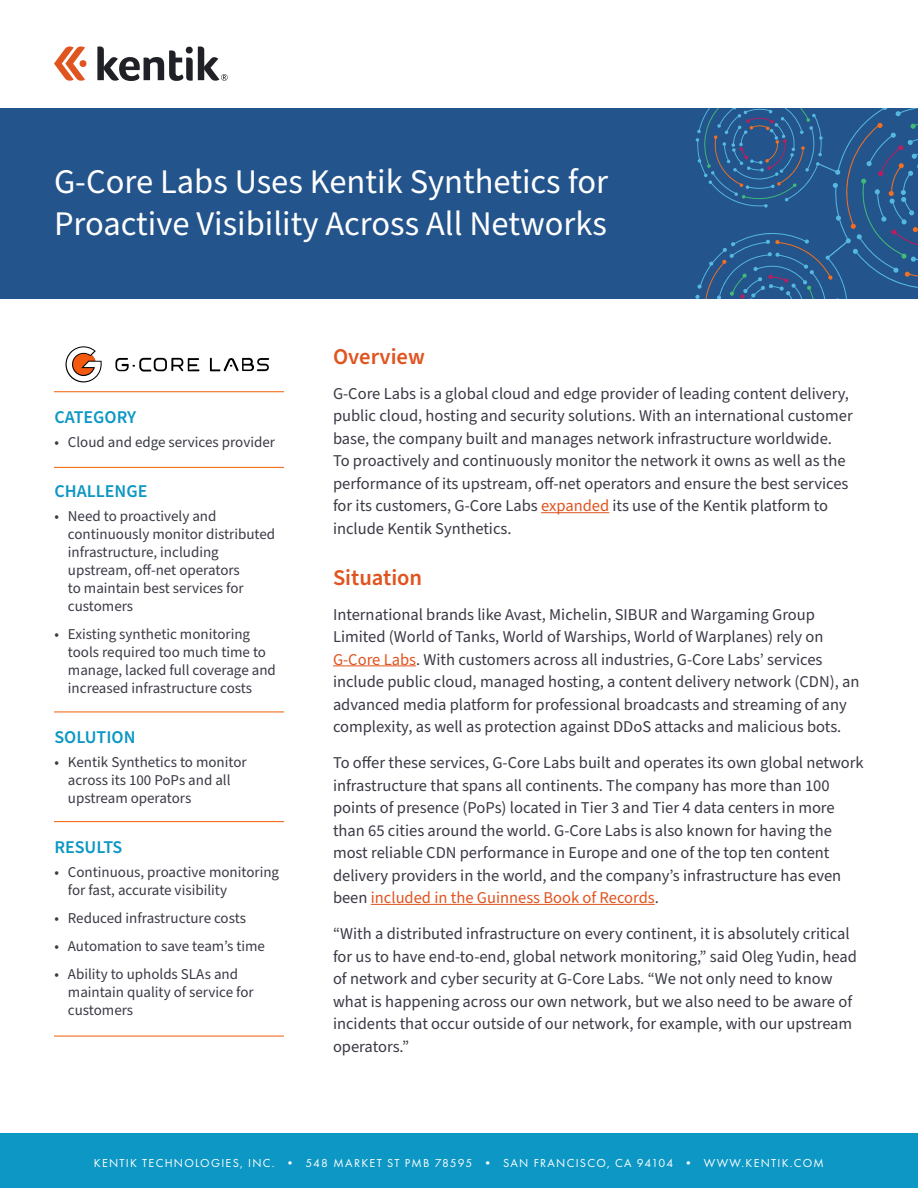
<style>
.page{position:relative;width:918px;height:1188px;background:#fff}
.page>*{position:absolute;margin:0;border:0;box-sizing:border-box;transform-origin:0 0}
.t1{font:34.5px/42px "Source Sans Pro";color:#fff}
.t2{font:600 22.5px "Source Sans Pro";color:#e05420}
.t3{font:600 18px "Source Sans Pro";color:#0d97c4}
.t4{font:16.5px/22.5px "Source Sans Pro";color:#393a45}
.t5{font:15px/18px "Source Sans Pro";color:#393a45}
.t6{font:12px "Futura PT";letter-spacing:.105em;color:#fff}
.s1{color:#e05420}
</style>
<div class="page">
<div style="left:0;top:108px;width:918px;height:191px;background:#23548b"></div>
<div style="left:0;top:1134px;width:918px;height:54px;background:#0d97c4"></div>
<svg style="left:695px;top:108px;width:223px;height:191px"></svg>
<hr style="left:541px;top:512px;width:68px;height:1px;background:#e05420">
<hr style="left:333px;top:665px;width:83px;height:1px;background:#e05420">
<hr style="left:371px;top:904px;width:284px;height:1px;background:#e05420">
<hr style="left:54px;top:391px;width:230px;height:1px;background:#f36f21">
<hr style="left:54px;top:467px;width:230px;height:1px;background:#f36f21">
<hr style="left:54px;top:821px;width:230px;height:1px;background:#f36f21">
<hr style="left:54px;top:711px;width:230px;height:1px;background:#f36f21">
<hr style="left:54px;top:1036px;width:230px;height:1px;background:#f36f21">
<svg style="left:115px;top:357px;width:154px;height:15px"></svg>
<svg style="left:66px;top:346px;width:36px;height:36px"></svg>
<svg style="left:54px;top:47px;width:32px;height:34px"></svg>
<svg style="left:97px;top:46px;width:131px;height:35px"></svg>
<h1 class="t1" style="left:54px;top:161px;width:556px">G-Core Labs Uses Kentik Synthetics for<br>Proactive Visibility Across All Networks</h1>
<p class="t3" style="left:54px;top:405px;width:83px">CATEGORY</p>
<p class="t5" style="left:54px;top:434px;width:222px">• Cloud and edge services provider</p>
<p class="t3" style="left:54px;top:479px;width:95px">CHALLENGE</p>
<p class="t5" style="left:68px;top:508px;width:209px;text-indent:-14px">• Need to proactively and continuously monitor distributed infrastructure, including upstream, off-net operators<br>to maintain best services for customers</p>
<p class="t5" style="left:68px;top:626px;width:209px;text-indent:-14px">• Existing synthetic monitoring tools required too much time to manage, lacked full coverage and increased infrastructure costs</p>
<p class="t3" style="left:54px;top:725px;width:83px">SOLUTION</p>
<p class="t5" style="left:68px;top:754px;width:180px;text-indent:-14px">• Kentik Synthetics to monitor across its 100 PoPs and all upstream operators</p>
<p class="t3" style="left:54px;top:835px;width:70px">RESULTS</p>
<p class="t5" style="left:68px;top:864px;width:213px;text-indent:-14px">• Continuous, proactive monitoring for fast, accurate visibility</p>
<p class="t5" style="left:54px;top:910px;width:193px">• Reduced infrastructure costs</p>
<p class="t5" style="left:54px;top:938px;width:212px">• Automation to save team’s time</p>
<p class="t5" style="left:68px;top:966px;width:187px;text-indent:-14px">• Ability to upholds SLAs and maintain quality of service for customers</p>
<h2 class="t2" style="left:333px;top:342px;width:93px">Overview</h2>
<p class="t4" style="left:333px;top:383px;width:521px">G-Core Labs is a global cloud and edge provider of leading content delivery, public cloud, hosting and security solutions. With an international customer base, the company built and manages network infrastructure worldwide.<br>To proactively and continuously monitor the network it owns as well as the performance of its upstream, off-net operators and ensure the best services for its customers, G-Core Labs <span class="s1">expanded</span> its use of the Kentik platform to include Kentik Synthetics.</p>
<h2 class="t2" style="left:333px;top:562px;width:91px">Situation</h2>
<p class="t4" style="left:333px;top:603px;width:528px">International brands like Avast, Michelin, SIBUR and Wargaming Group Limited (World of Tanks, World of Warships, World of Warplanes) rely on <span class="s1">G-Core Labs</span>. With customers across all industries, G-Core Labs’ services include public cloud, managed hosting, a content delivery network (CDN), an advanced media platform for professional broadcasts and streaming of any complexity, as well as protection against DDoS attacks and malicious bots.</p>
<p class="t4" style="left:333px;top:752px;width:532px">To offer these services, G-Core Labs built and operates its own global network infrastructure that spans all continents. The company has more than 100 points of presence (PoPs) located in Tier 3 and Tier 4 data centers in more than 65 cities around the world. G-Core Labs is also known for having the most reliable CDN performance in Europe and one of the top ten content delivery providers in the world, and the company’s infrastructure has even been <span class="s1">included in the Guinness Book of Records</span>.</p>
<p class="t4" style="left:333px;top:923px;width:525px">“With a distributed infrastructure on every continent, it is absolutely critical for us to have end-to-end, global network monitoring,” said Oleg Yudin, head of network and cyber security at G-Core Labs. “We not only need to know what is happening across our own network, but we also need to be aware of incidents that occur outside of our network, for example, with our upstream operators.”</p>
<p class="t6" style="left:94px;top:1156px;width:732px">KENTIK TECHNOLOGIES, INC. • 548 MARKET ST PMB 78595 • SAN FRANCISCO, CA 94104 • WWW.KENTIK.COM</p>
</div>
